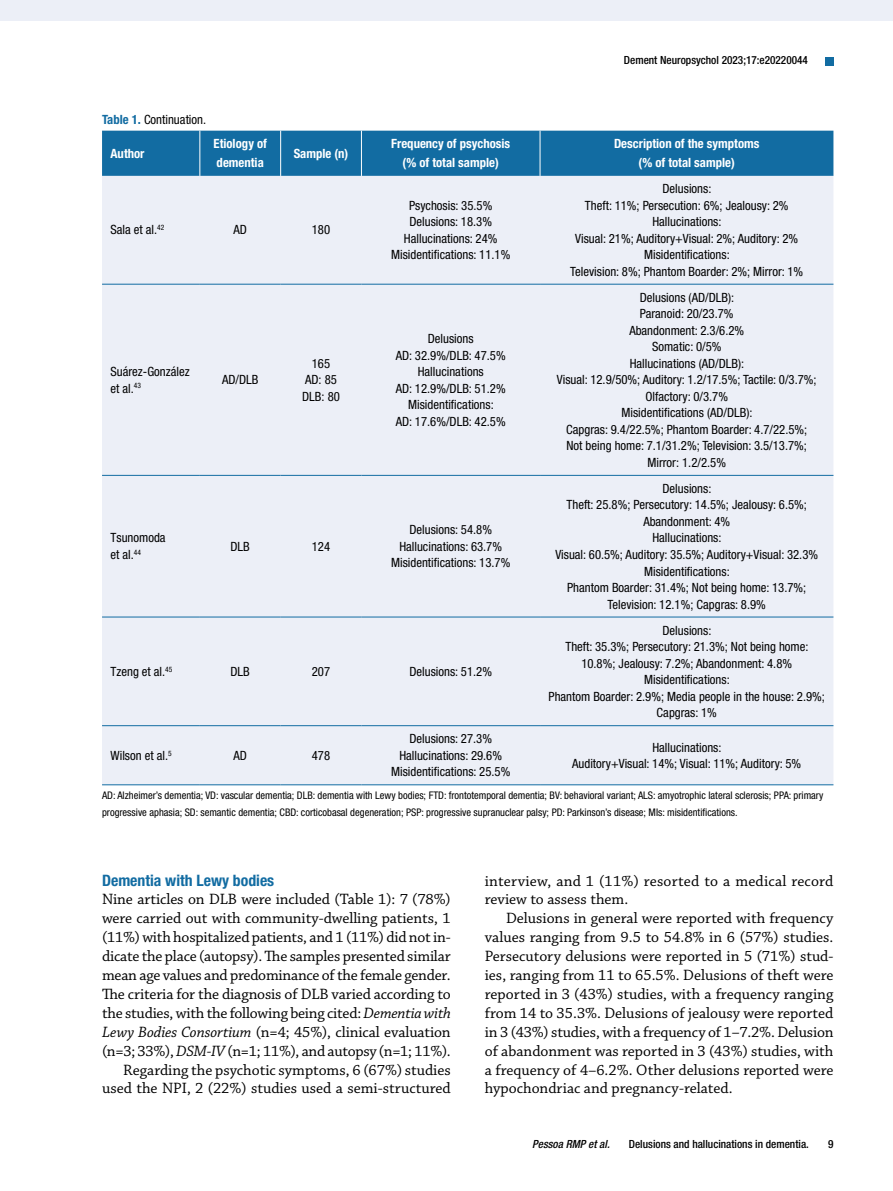
<style>
.page{position:relative;width:893px;height:1191px;background:#fff}
.page>*{position:absolute;margin:0;border:0;box-sizing:border-box;transform-origin:0 0}
.t1{font:15.75px/18.9px "Chaparral Pro";letter-spacing:-.01em;color:#000;text-align:right}
.t2{font:15.75px/18.9px "Chaparral Pro";letter-spacing:.01em;color:#000}
.t3{font:700 condensed 15.75px "Helvetica Neue LT Std";color:#126ca2}
.t4{font:condensed 12.75px/16.5px "Helvetica Neue LT Std";color:#000;text-align:center}
.t5{font:700 condensed 12.75px/19.2px "Helvetica Neue LT Std";color:#fff;text-align:center}
.t6{font:500 condensed 11.25px "Helvetica Neue LT Std";color:#000}
.t7{font:italic 500 condensed 11.25px "Helvetica Neue LT Std";color:#000}
.t8{font:condensed 10.5px/16.5px "Helvetica Neue LT Std";color:#000}
.s1{font-weight:700;color:#126ca2}
.s2{font-style:italic}
</style>
<div class="page">
<div style="left:0;top:0;width:893px;height:21px;background:#eceff7"></div>
<div style="left:825px;top:57px;width:8px;height:8px;background:#126ca2"></div>
<div style="left:102px;top:131px;width:731px;height:45px;background:#126ca2"></div>
<div style="left:102px;top:176px;width:731px;height:608px;background:#eceff7"></div>
<hr style="left:199px;top:131px;width:1px;height:45px;background:#fff">
<hr style="left:280px;top:131px;width:1px;height:45px;background:#fff">
<hr style="left:361px;top:131px;width:1px;height:45px;background:#fff">
<hr style="left:540px;top:131px;width:1px;height:45px;background:#fff">
<hr style="left:102px;top:284px;width:98px;height:1px;background:#126ca2">
<hr style="left:200px;top:284px;width:81px;height:1px;background:#126ca2">
<hr style="left:281px;top:284px;width:80px;height:1px;background:#126ca2">
<hr style="left:361px;top:284px;width:179px;height:1px;background:#126ca2">
<hr style="left:540px;top:284px;width:293px;height:1px;background:#126ca2">
<hr style="left:102px;top:475px;width:98px;height:1px;background:#126ca2">
<hr style="left:200px;top:475px;width:81px;height:1px;background:#126ca2">
<hr style="left:281px;top:475px;width:80px;height:1px;background:#126ca2">
<hr style="left:361px;top:475px;width:179px;height:1px;background:#126ca2">
<hr style="left:540px;top:475px;width:293px;height:1px;background:#126ca2">
<hr style="left:102px;top:616px;width:98px;height:1px;background:#126ca2">
<hr style="left:200px;top:616px;width:81px;height:1px;background:#126ca2">
<hr style="left:281px;top:616px;width:80px;height:1px;background:#126ca2">
<hr style="left:361px;top:616px;width:179px;height:1px;background:#126ca2">
<hr style="left:540px;top:616px;width:293px;height:1px;background:#126ca2">
<hr style="left:102px;top:725px;width:98px;height:1px;background:#126ca2">
<hr style="left:200px;top:725px;width:81px;height:1px;background:#126ca2">
<hr style="left:281px;top:725px;width:80px;height:1px;background:#126ca2">
<hr style="left:361px;top:725px;width:179px;height:1px;background:#126ca2">
<hr style="left:540px;top:725px;width:293px;height:1px;background:#126ca2">
<hr style="left:102px;top:784px;width:98px;height:1px;background:#126ca2">
<hr style="left:200px;top:784px;width:81px;height:1px;background:#126ca2">
<hr style="left:281px;top:784px;width:80px;height:1px;background:#126ca2">
<hr style="left:361px;top:784px;width:179px;height:1px;background:#126ca2">
<hr style="left:540px;top:784px;width:293px;height:1px;background:#126ca2">
<p class="t4" style="left:102px;top:111px;width:106px"><span class="s1">Table 1.</span> Continuation.</p>
<p class="t6" style="left:624px;top:54px;width:186px">Dement Neuropsychol 2023;17:e20220044</p>
<p class="t5" style="left:111px;top:143px;width:35px">Author</p>
<p class="t5" style="left:214px;top:134px;width:55px;text-align:left">Etiology of dementia</p>
<p class="t5" style="left:294px;top:143px;width:56px">Sample (n)</p>
<p class="t5" style="left:391px;top:134px;width:121px">Frequency of psychosis (% of total sample)</p>
<p class="t5" style="left:614px;top:134px;width:147px">Description of the symptoms (% of total sample)</p>
<p class="t4" style="left:111px;top:221px;width:55px">Sala et al.<sup>42</sup></p>
<p class="t4" style="left:234px;top:221px;width:15px">AD</p>
<p class="t4" style="left:312px;top:221px;width:20px">180</p>
<p class="t4" style="left:111px;top:363px;width:81px;text-align:left">Suárez-González et al.<sup>43</sup></p>
<p class="t4" style="left:222px;top:371px;width:38px">AD/DLB</p>
<p class="t4" style="left:302px;top:355px;width:39px">165<br>AD: 85<br>DLB: 80</p>
<p class="t4" style="left:111px;top:529px;width:56px;text-align:left">Tsunomoda et al.<sup>44</sup></p>
<p class="t4" style="left:231px;top:538px;width:21px">DLB</p>
<p class="t4" style="left:312px;top:538px;width:20px">124</p>
<p class="t4" style="left:391px;top:197px;width:121px">Psychosis: 35.5%<br>Delusions: 18.3%<br>Hallucinations: 24%<br>Misidentifications: 11.1%</p>
<p class="t4" style="left:396px;top:330px;width:111px">Delusions<br>AD: 32.9%/DLB: 47.5%<br>Hallucinations<br>AD: 12.9%/DLB: 51.2%<br>Misidentifications:<br>AD: 17.6%/DLB: 42.5%</p>
<p class="t4" style="left:391px;top:521px;width:121px">Delusions: 54.8%<br>Hallucinations: 63.7%<br>Misidentifications: 13.7%</p>
<p class="t4" style="left:111px;top:663px;width:63px">Tzeng et al.<sup>45</sup></p>
<p class="t4" style="left:231px;top:663px;width:21px">DLB</p>
<p class="t4" style="left:312px;top:663px;width:20px">207</p>
<p class="t4" style="left:409px;top:663px;width:84px">Delusions: 51.2%</p>
<p class="t4" style="left:570px;top:180px;width:235px">Delusions:<br>Theft: 11%; Persecution: 6%; Jealousy: 2%<br>Hallucinations:<br>Visual: 21%; Auditory+Visual: 2%; Auditory: 2%<br>Misidentifications:<br>Television: 8%; Phantom Boarder: 2%; Mirror: 1%</p>
<p class="t4" style="left:557px;top:289px;width:261px">Delusions (AD/DLB):<br>Paranoid: 20/23.7%<br>Abandonment: 2.3/6.2%<br>Somatic: 0/5%<br>Hallucinations (AD/DLB):<br>Visual: 12.9/50%; Auditory: 1.2/17.5%; Tactile: 0/3.7%;<br>Olfactory: 0/3.7%<br>Misidentifications (AD/DLB):<br>Capgras: 9.4/22.5%; Phantom Boarder: 4.7/22.5%;<br>Not being home: 7.1/31.2%; Television: 3.5/13.7%;<br>Mirror: 1.2/2.5%</p>
<p class="t4" style="left:555px;top:480px;width:264px">Delusions:<br>Theft: 25.8%; Persecutory: 14.5%; Jealousy: 6.5%;<br>Abandonment: 4%<br>Hallucinations:<br>Visual: 60.5%; Auditory: 35.5%; Auditory+Visual: 32.3%<br>Misidentifications:<br>Phantom Boarder: 31.4%; Not being home: 13.7%;<br>Television: 12.1%; Capgras: 8.9%</p>
<p class="t4" style="left:548px;top:622px;width:278px">Delusions:<br>Theft: 35.3%; Persecutory: 21.3%; Not being home:<br>10.8%; Jealousy: 7.2%; Abandonment: 4.8%<br>Misidentifications:<br>Phantom Boarder: 2.9%; Media people in the house: 2.9%;<br>Capgras: 1%</p>
<p class="t4" style="left:391px;top:730px;width:121px">Delusions: 27.3%<br>Hallucinations: 29.6%<br>Misidentifications: 25.5%</p>
<p class="t4" style="left:572px;top:738px;width:231px">Hallucinations:<br>Auditory+Visual: 14%; Visual: 11%; Auditory: 5%</p>
<p class="t8" style="left:102px;top:787px;width:723px">AD: Alzheimer’s dementia; VD: vascular dementia; DLB: dementia with Lewy bodies; FTD: frontotemporal dementia; BV: behavioral variant; ALS: amyotrophic lateral sclerosis; PPA: primary progressive aphasia; SD: semantic dementia; CBD: corticobasal degeneration; PSP: progressive supranuclear palsy; PD: Parkinson’s disease; MIs: misidentifications.</p>
<p class="t4" style="left:111px;top:747px;width:63px">Wilson et al.<sup>5</sup></p>
<p class="t4" style="left:234px;top:747px;width:15px">AD</p>
<p class="t4" style="left:312px;top:747px;width:20px">478</p>
<p class="t3" style="left:102px;top:870px;width:174px">Dementia with Lewy bodies</p>
<p class="t1" style="left:102px;top:890px;width:350px">Nine articles on DLB were included (Table 1): 7 (78%) were carried out with community-dwelling patients, 1 (11%) with hospitalized patients, and 1 (11%) did not in&shy;dicate the place (autopsy). The samples presented similar mean age values and predominance of the female gender.<br>The criteria for the diagnosis of DLB varied according to the studies, with the following being cited: <span class="s2">Dementia with Lewy Bodies Consortium</span> (n=4; 45%), clinical evaluation (n=3; 33%), <span class="s2">DSM-IV</span> (n=1; 11%), and autopsy (n=1; 11%).<br>Regarding the psychotic symptoms, 6 (67%) studies used the NPI, 2 (22%) studies used a semi-structured</p>
<p class="t2" style="left:485px;top:871px;width:350px">interview, and 1 (11%) resorted to a medical record review to assess them.</p>
<p class="t1" style="left:485px;top:909px;width:350px;text-align:justify;text-indent:21px">Delusions in general were reported with frequency values ranging from 9.5 to 54.8% in 6 (57%) studies.<br>Persecutory delusions were reported in 5 (71%) stud&shy;ies, ranging from 11 to 65.5%. Delusions of theft were reported in 3 (43%) studies, with a frequency ranging from 14 to 35.3%. Delusions of jealousy were reported in 3 (43%) studies, with a frequency of 1–7.2%. Delusion of abandonment was reported in 3 (43%) studies, with a frequency of 4–6.2%. Other delusions reported were hypochondriac and pregnancy-related.</p>
<p class="t7" style="left:532px;top:1137px;width:79px">Pessoa RMP et al.</p>
<p class="t6" style="left:629px;top:1137px;width:182px">Delusions and hallucinations in dementia.</p>
<p class="t6" style="left:828px;top:1137px;width:7px">9</p>
</div>
